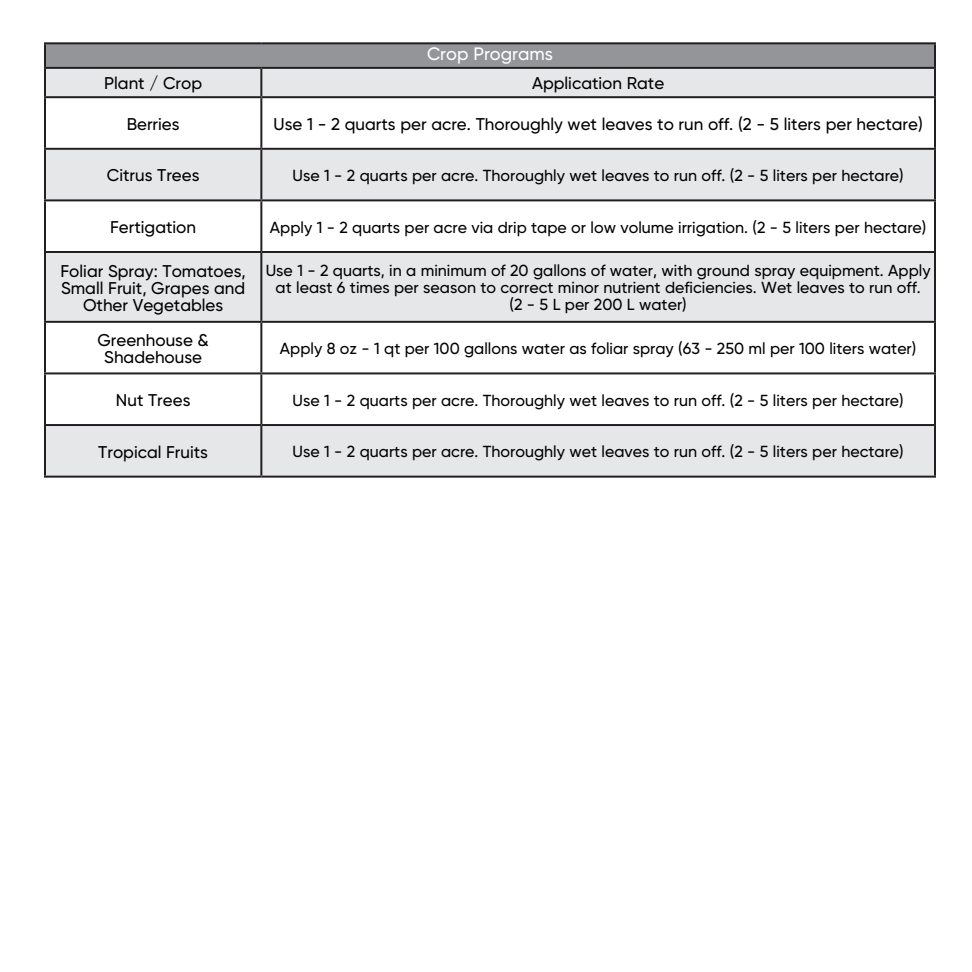
<style>
.page{position:relative;width:972px;height:972px;background:#fff}
.page>*{position:absolute;margin:0;border:0;box-sizing:border-box;transform-origin:0 0}
.Table_Text_Header{font:500 18px "Gilroy";color:#fff}
.Table_Text{font:500 17px/17px "Gilroy";color:#000}
.Table_Text-2{font:500 16px/17px "Gilroy";color:#000;text-align:center}
</style>
<div class="page">
<div style="left:45px;top:43px;width:890px;height:25px;background:#939598"></div>
<div style="left:46px;top:69px;width:888px;height:407px;background:#e6e7e9"></div>
<svg style="left:46px;top:98px;width:888px;height:326px"></svg>
<hr style="left:44px;top:42px;width:217px;height:2px;background:#231f20">
<hr style="left:44px;top:44px;width:2px;height:23px;background:#231f20">
<hr style="left:261px;top:42px;width:675px;height:2px;background:#231f20">
<hr style="left:934px;top:44px;width:2px;height:23px;background:#231f20">
<hr style="left:44px;top:67px;width:217px;height:2px;background:#231f20">
<hr style="left:44px;top:69px;width:2px;height:27px;background:#231f20">
<hr style="left:261px;top:67px;width:675px;height:2px;background:#231f20">
<hr style="left:260px;top:69px;width:2px;height:27px;background:#231f20">
<hr style="left:934px;top:69px;width:2px;height:27px;background:#231f20">
<hr style="left:44px;top:96px;width:217px;height:2px;background:#231f20">
<hr style="left:44px;top:98px;width:2px;height:50px;background:#231f20">
<hr style="left:261px;top:96px;width:675px;height:2px;background:#231f20">
<hr style="left:260px;top:98px;width:2px;height:50px;background:#231f20">
<hr style="left:934px;top:98px;width:2px;height:50px;background:#231f20">
<hr style="left:44px;top:148px;width:217px;height:2px;background:#231f20">
<hr style="left:44px;top:150px;width:2px;height:49px;background:#231f20">
<hr style="left:261px;top:148px;width:675px;height:2px;background:#231f20">
<hr style="left:260px;top:150px;width:2px;height:49px;background:#231f20">
<hr style="left:934px;top:150px;width:2px;height:49px;background:#231f20">
<hr style="left:44px;top:199px;width:217px;height:2px;background:#231f20">
<hr style="left:44px;top:201px;width:2px;height:50px;background:#231f20">
<hr style="left:261px;top:199px;width:675px;height:2px;background:#231f20">
<hr style="left:260px;top:201px;width:2px;height:50px;background:#231f20">
<hr style="left:934px;top:201px;width:2px;height:50px;background:#231f20">
<hr style="left:44px;top:251px;width:217px;height:2px;background:#231f20">
<hr style="left:44px;top:253px;width:2px;height:68px;background:#231f20">
<hr style="left:261px;top:251px;width:675px;height:2px;background:#231f20">
<hr style="left:260px;top:253px;width:2px;height:68px;background:#231f20">
<hr style="left:934px;top:253px;width:2px;height:68px;background:#231f20">
<hr style="left:44px;top:321px;width:217px;height:2px;background:#231f20">
<hr style="left:44px;top:323px;width:2px;height:49px;background:#231f20">
<hr style="left:261px;top:321px;width:675px;height:2px;background:#231f20">
<hr style="left:260px;top:323px;width:2px;height:49px;background:#231f20">
<hr style="left:934px;top:323px;width:2px;height:49px;background:#231f20">
<hr style="left:44px;top:372px;width:217px;height:2px;background:#231f20">
<hr style="left:44px;top:374px;width:2px;height:50px;background:#231f20">
<hr style="left:261px;top:372px;width:675px;height:2px;background:#231f20">
<hr style="left:260px;top:374px;width:2px;height:50px;background:#231f20">
<hr style="left:934px;top:374px;width:2px;height:50px;background:#231f20">
<hr style="left:44px;top:424px;width:217px;height:2px;background:#231f20">
<hr style="left:44px;top:426px;width:2px;height:50px;background:#231f20">
<hr style="left:261px;top:424px;width:675px;height:2px;background:#231f20">
<hr style="left:260px;top:426px;width:2px;height:50px;background:#231f20">
<hr style="left:934px;top:426px;width:2px;height:50px;background:#231f20">
<hr style="left:44px;top:476px;width:217px;height:2px;background:#231f20">
<hr style="left:261px;top:476px;width:675px;height:2px;background:#231f20">
<p class="Table_Text_Header" style="left:427px;top:42px;width:127px">Crop Programs</p>
<p class="Table_Text" style="left:104px;top:75px;width:100px">Plant / Crop</p>
<p class="Table_Text" style="left:532px;top:75px;width:134px">Application Rate</p>
<p class="Table_Text" style="left:127px;top:115px;width:54px">Berries</p>
<p class="Table_Text" style="left:274px;top:115px;width:651px">Use 1 - 2 quarts per acre. Thoroughly wet leaves to run off. (2 - 5 liters per hectare)</p>
<p class="Table_Text" style="left:107px;top:167px;width:94px">Citrus Trees</p>
<p class="Table_Text-2" style="left:293px;top:167px;width:613px">Use 1 - 2 quarts per acre. Thoroughly wet leaves to run off. (2 - 5 liters per hectare)</p>
<p class="Table_Text" style="left:110px;top:218px;width:87px">Fertigation</p>
<p class="Table_Text-2" style="left:270px;top:218px;width:658px">Apply 1 - 2 quarts per acre via drip tape or low volume irrigation. (2 - 5 liters per hectare)</p>
<p class="Table_Text" style="left:61px;top:262px;width:187px">Foliar Spray: Tomatoes,<br>Small Fruit, Grapes and</p>
<p class="Table_Text" style="left:83px;top:296px;width:142px">Other Vegetables</p>
<p class="Table_Text-2" style="left:266px;top:262px;width:666px">Use 1 - 2 quarts, in a minimum of 20 gallons of water, with ground spray equipment. Apply at least 6 times per season to correct minor nutrient deficiencies. Wet leaves to run off.<br>(2 - 5 L per 200 L water)</p>
<p class="Table_Text" style="left:97px;top:331px;width:113px;text-align:center">Greenhouse &amp;<br>Shadehouse</p>
<p class="Table_Text-2" style="left:280px;top:340px;width:638px">Apply 8 oz - 1 qt per 100 gallons water as foliar spray (63 - 250 ml per 100 liters water)</p>
<p class="Table_Text" style="left:116px;top:391px;width:76px">Nut Trees</p>
<p class="Table_Text-2" style="left:293px;top:391px;width:613px">Use 1 - 2 quarts per acre. Thoroughly wet leaves to run off. (2 - 5 liters per hectare)</p>
<p class="Table_Text" style="left:98px;top:443px;width:111px">Tropical Fruits</p>
<p class="Table_Text-2" style="left:293px;top:443px;width:613px">Use 1 - 2 quarts per acre. Thoroughly wet leaves to run off. (2 - 5 liters per hectare)</p>
</div>
